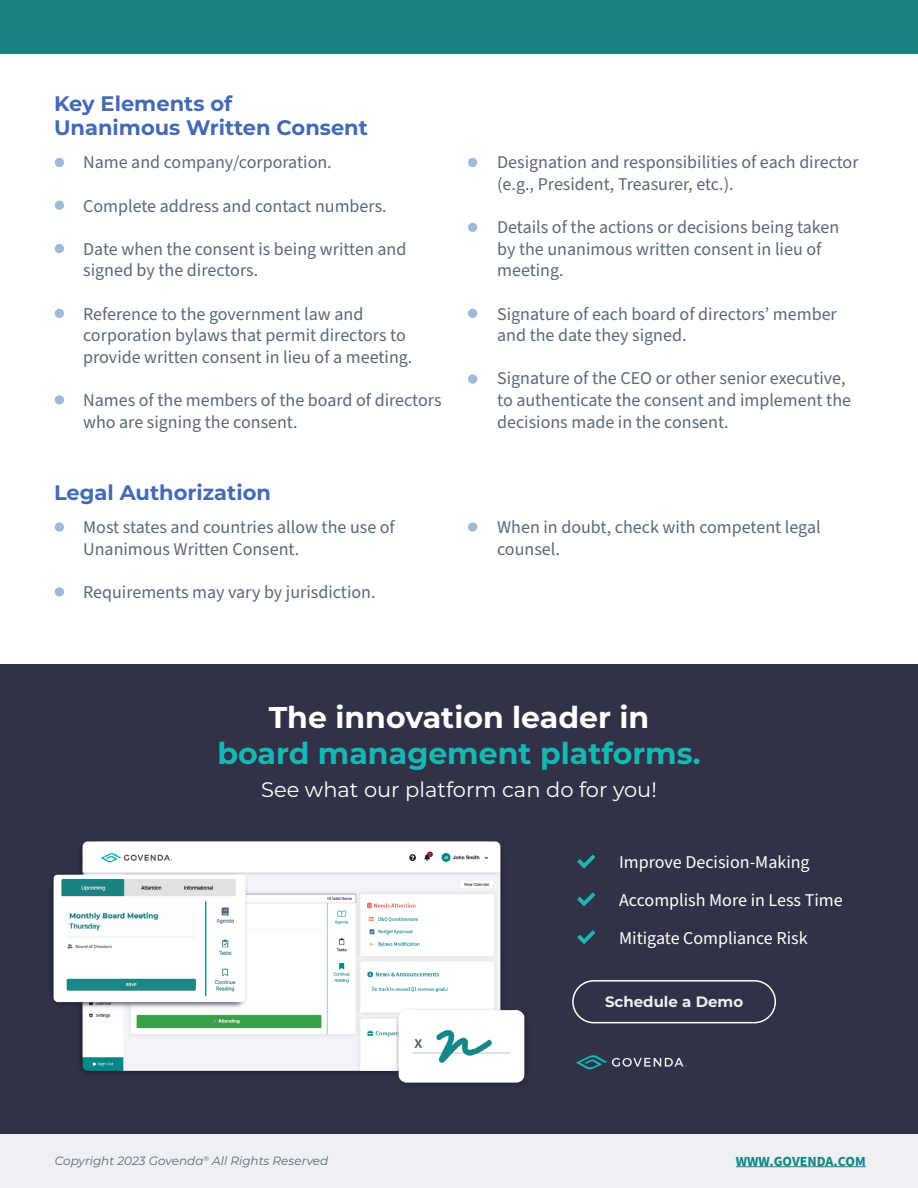
<style>
.page{position:relative;width:918px;height:1188px;background:#fff}
.page>*{position:absolute;margin:0;border:0;box-sizing:border-box;transform-origin:0 0}
.t1{font:700 30px "Montserrat";color:#16b8b3}
.t2{font:700 30px "Montserrat";color:#fff}
.t3{font:700 21px/24px "Montserrat";color:#436ab3}
.t4{font:21px "Montserrat";color:#fff}
.t5{font:18px/21.6px "Source Sans Pro";color:#5d6879}
.t6{font:18px "Source Sans Pro";color:#fff}
.t7{font:700 15px "Montserrat";color:#eef0f3}
.t8{font:700 13.95px "Source Sans Pro";color:#138686}
.t9{font:italic 12px "Montserrat";color:#5d687a}
</style>
<div class="page">
<div style="left:0;top:1134px;width:918px;height:54px;background:#eef0f3"></div>
<hr style="left:736px;top:1166px;width:130px;height:1px;background:#138686">
<div style="left:0;top:0;width:918px;height:54px;background:#1b8181"></div>
<div style="left:55px;top:158px;width:9px;height:9px;background:#9fbad8;border-radius:50%"></div>
<div style="left:55px;top:522px;width:9px;height:10px;background:#9fbad8;border-radius:50%"></div>
<div style="left:468px;top:522px;width:9px;height:10px;background:#9fbad8;border-radius:50%"></div>
<div style="left:55px;top:587px;width:9px;height:10px;background:#9fbad8;border-radius:50%"></div>
<div style="left:468px;top:158px;width:9px;height:9px;background:#9fbad8;border-radius:50%"></div>
<div style="left:468px;top:223px;width:9px;height:9px;background:#9fbad8;border-radius:50%"></div>
<div style="left:468px;top:309px;width:9px;height:9px;background:#9fbad8;border-radius:50%"></div>
<div style="left:468px;top:374px;width:9px;height:10px;background:#9fbad8;border-radius:50%"></div>
<div style="left:55px;top:201px;width:9px;height:9px;background:#9fbad8;border-radius:50%"></div>
<div style="left:55px;top:244px;width:9px;height:9px;background:#9fbad8;border-radius:50%"></div>
<div style="left:55px;top:309px;width:9px;height:9px;background:#9fbad8;border-radius:50%"></div>
<div style="left:55px;top:395px;width:9px;height:10px;background:#9fbad8;border-radius:50%"></div>
<div style="left:0;top:664px;width:918px;height:470px;background:#313247"></div>
<svg style="left:577px;top:930px;width:18px;height:14px"></svg>
<svg style="left:577px;top:893px;width:18px;height:13px"></svg>
<svg style="left:577px;top:855px;width:18px;height:13px"></svg>
<svg style="left:576px;top:1055px;width:111px;height:14px"></svg>
<img style="left:52px;top:841px;width:474px;height:243px">
<div style="left:572px;top:980px;width:204px;height:43px;border:2px solid #fff;border-radius:21px"></div>
<p class="t3" style="left:54px;top:90px;width:315px">Key Elements of<br>Unanimous Written Consent</p>
<p class="t5" style="left:83px;top:152px;width:250px">Name and company/corporation.</p>
<p class="t5" style="left:83px;top:195px;width:305px">Complete address and contact numbers.</p>
<p class="t5" style="left:83px;top:239px;width:325px">Date when the consent is being written and signed by the directors.</p>
<p class="t5" style="left:83px;top:303px;width:331px">Reference to the government law and corporation bylaws that permit directors to provide written consent in lieu of a meeting.</p>
<p class="t5" style="left:83px;top:390px;width:360px">Names of the members of the board of directors who are signing the consent.</p>
<p class="t3" style="left:54px;top:479px;width:218px">Legal Authorization</p>
<p class="t5" style="left:83px;top:517px;width:313px">Most states and countries allow the use of<br>Unanimous Written Consent.</p>
<p class="t5" style="left:83px;top:582px;width:294px">Requirements may vary by jurisdiction.</p>
<p class="t5" style="left:497px;top:152px;width:363px">Designation and responsibilities of each director (e.g., President, Treasurer, etc.).</p>
<p class="t5" style="left:497px;top:217px;width:344px">Details of the actions or decisions being taken by the unanimous written consent in lieu of meeting.</p>
<p class="t5" style="left:497px;top:303px;width:341px">Signature of each board of directors’ member and the date they signed.</p>
<p class="t5" style="left:497px;top:368px;width:355px">Signature of the CEO or other senior executive, to authenticate the consent and implement the decisions made in the consent.</p>
<p class="t5" style="left:497px;top:517px;width:325px">When in doubt, check with competent legal counsel.</p>
<h1 class="t2" style="left:269px;top:695px;width:382px">The innovation leader in</h1>
<h1 class="t1" style="left:217px;top:731px;width:485px">board management platforms.</h1>
<p class="t4" style="left:261px;top:775px;width:397px">See what our platform can do for you!</p>
<p class="t6" style="left:619px;top:850px;width:192px">Improve Decision-Making</p>
<p class="t6" style="left:619px;top:888px;width:225px">Accomplish More in Less Time</p>
<p class="t6" style="left:619px;top:926px;width:190px">Mitigate Compliance Risk</p>
<p class="t7" style="left:605px;top:991px;width:140px">Schedule a Demo</p>
<p class="t9" style="left:55px;top:1153px;width:275px">Copyright 2023 Govenda<sup>®</sup> All Rights Reserved</p>
<p class="t8" style="left:736px;top:1152px;width:132px">WWW.GOVENDA.COM</p>
</div>
